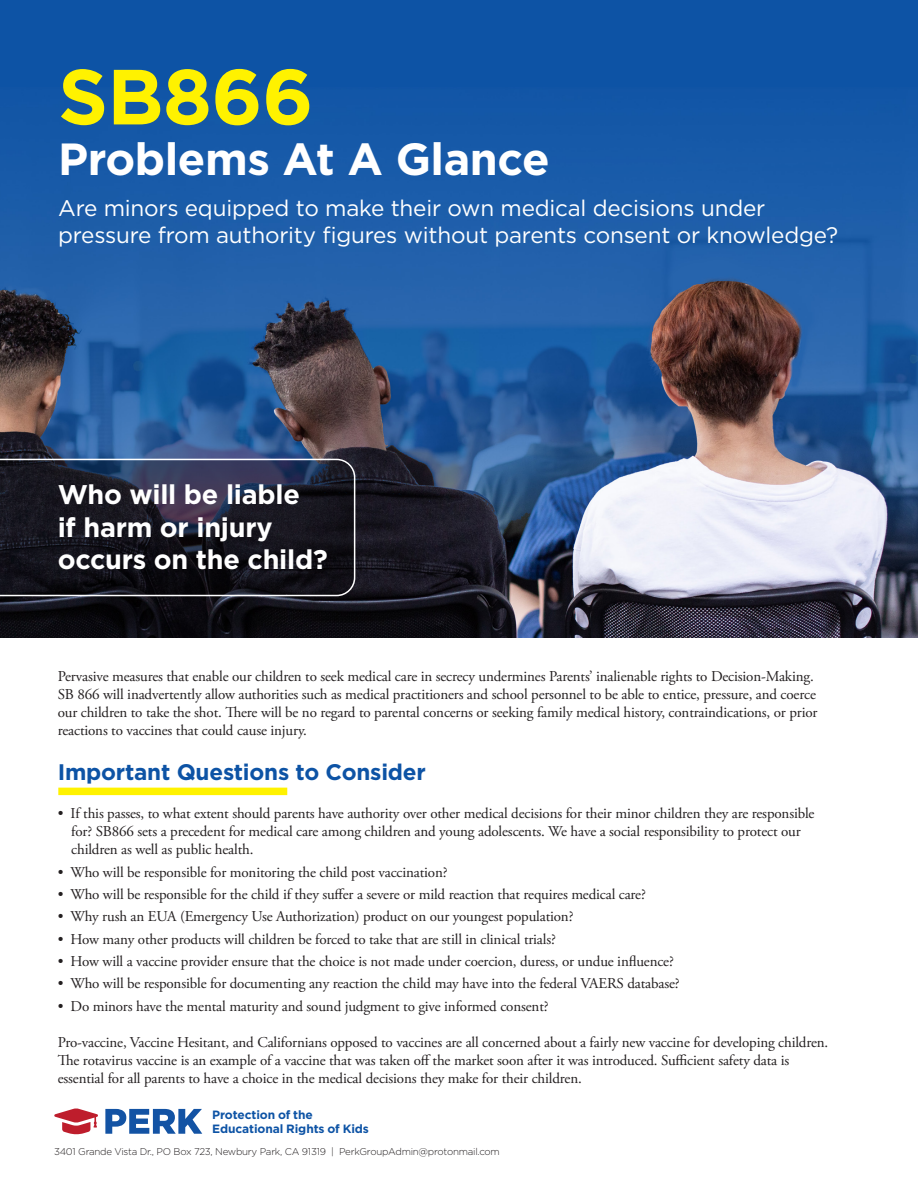
<style>
.page{position:relative;width:918px;height:1188px;background:#fff}
.page>*{position:absolute;margin:0;border:0;box-sizing:border-box;transform-origin:0 0}
.t1{font:700 78px "Gotham";letter-spacing:-.01em;color:#fff200}
.t2{font:700 45px "Gotham";letter-spacing:-.01em;color:#fff}
.t3{font:700 27px/32.4px "Gotham";letter-spacing:-.01em;color:#fff}
.t4{font:22.5px/27px "Gotham";letter-spacing:-.01em;color:#fff}
.t5{font:700 22.5px "Gotham";letter-spacing:-.01em;color:#0d53a5}
.t6{font:15px/18px "Adobe Garamond Pro";letter-spacing:-.01em;color:#231f20}
.t7{font:700 12px/14.4px "Gotham";letter-spacing:-.01em;color:#0d53a5}
.t8{font:300 9.75px "Gotham";letter-spacing:-.025em;color:#231f20}
</style>
<div class="page">
<div style="left:0;top:0;width:918px;height:616px;background:#0d53a5"></div>
<svg style="left:105px;top:1109px;width:97px;height:25px"></svg>
<svg style="left:54px;top:1108px;width:44px;height:27px"></svg>
<img style="left:0;top:155px;width:918px;height:483px">
<div style="left:58px;top:788px;width:229px;height:7px;background:#fff200"></div>
<div style="left:56px;top:473px;width:322px;height:138px;border:2px solid #fff;border-radius:18px"></div>
<svg style="left:0;top:459px;width:355px;height:137px;background:#1e1f2b"></svg>
<p class="t1" style="left:58px;top:45px;width:257px">SB866</p>
<p class="t2" style="left:58px;top:130px;width:493px">Problems At A Glance</p>
<p class="t4" style="left:58px;top:194px;width:781px">Are minors equipped to make their own medical decisions under pressure from authority figures without parents consent or knowledge?</p>
<p class="t3" style="left:58px;top:478px;width:271px">Who will be liable<br>if harm or injury occurs on the child?</p>
<p class="t6" style="left:58px;top:668px;width:758px">Pervasive measures that enable our children to seek medical care in secrecy undermines Parents’ inalienable rights to Decision-Making.</p>
<p class="t6" style="left:58px;top:686px;width:761px;text-align:justify">SB 866 will inadvertently allow authorities such as medical practitioners and school personnel to be able to entice, pressure, and coerce our children to take the shot. There will be no regard to parental concerns or seeking family medical history, contraindications, or prior reactions to vaccines that could cause injury.</p>
<p class="t5" style="left:58px;top:757px;width:370px">Important Questions to Consider</p>
<p class="t6" style="left:71px;top:805px;width:745px;text-indent:-14px">• If this passes, to what extent should parents have authority over other medical decisions for their minor children they are responsible for? SB866 sets a precedent for medical care among children and young adolescents. We have a social responsibility to protect our children as well as public health.</p>
<p class="t6" style="left:58px;top:863px;width:391px">• Who will be responsible for monitoring the child post vaccination?</p>
<p class="t6" style="left:58px;top:886px;width:590px">• Who will be responsible for the child if they suffer a severe or mild reaction that requires medical care?</p>
<p class="t6" style="left:58px;top:908px;width:517px">• Why rush an EUA (Emergency Use Authorization) product on our youngest population?</p>
<p class="t6" style="left:58px;top:930px;width:500px">• How many other products will children be forced to take that are still in clinical trials?</p>
<p class="t6" style="left:58px;top:953px;width:618px">• How will a vaccine provider ensure that the choice is not made under coercion, duress, or undue influence?</p>
<p class="t6" style="left:58px;top:975px;width:623px">• Who will be responsible for documenting any reaction the child may have into the federal VAERS database?</p>
<p class="t6" style="left:58px;top:997px;width:492px">• Do minors have the mental maturity and sound judgment to give informed consent?</p>
<p class="t6" style="left:58px;top:1033px;width:772px">Pro-vaccine, Vaccine Hesitant, and Californians opposed to vaccines are all concerned about a fairly new vaccine for developing children.<br>The rotavirus vaccine is an example of a vaccine that was taken off the market soon after it was introduced. Sufficient safety data is essential for all parents to have a choice in the medical decisions they make for their children.</p>
<p class="t7" style="left:212px;top:1107px;width:158px">Protection of the<br>Educational Rights of Kids</p>
<p class="t8" style="left:54px;top:1145px;width:447px">3401 Grande Vista Dr., PO Box 723, Newbury Park, CA 91319 | PerkGroupAdmin@protonmail.com</p>
</div>
